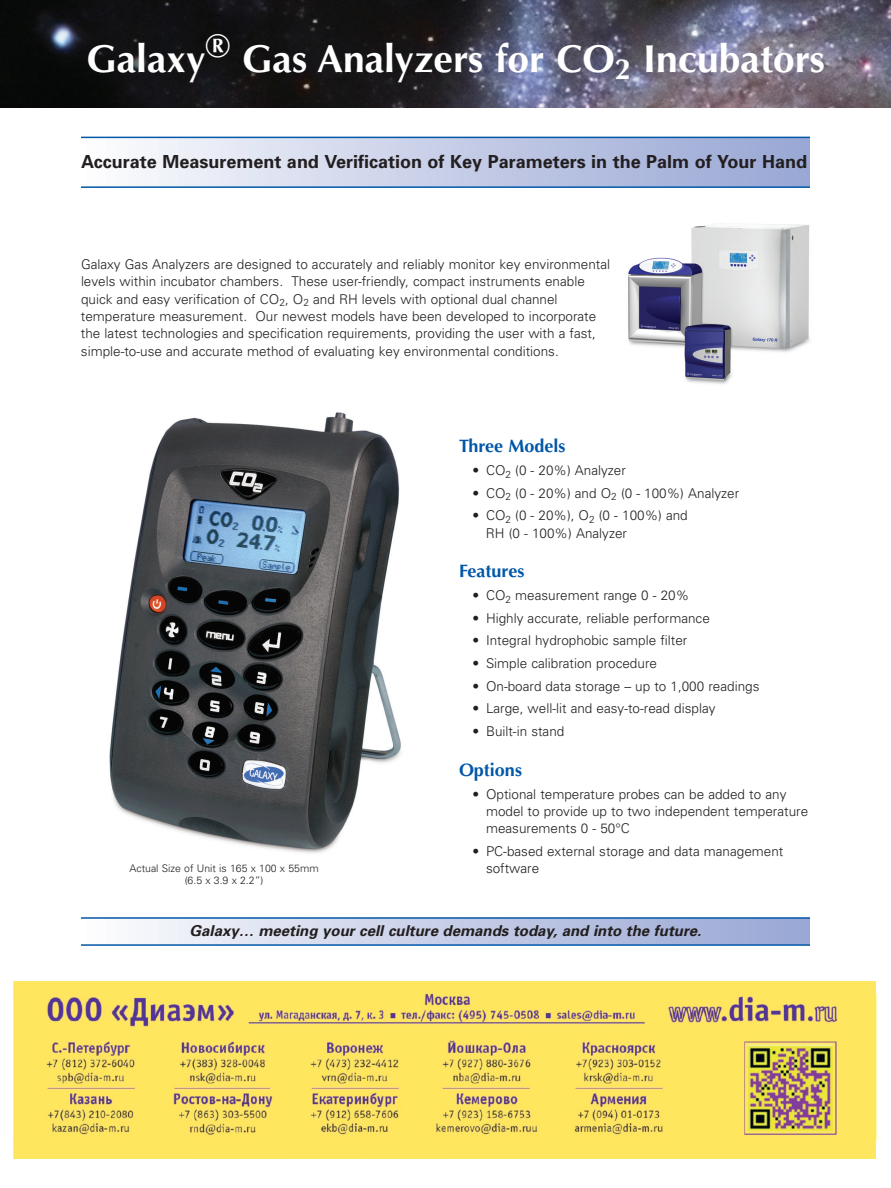
<style>
.page{position:relative;width:891px;height:1188px;background:#fff}
.page>*{position:absolute;margin:0;border:0;box-sizing:border-box;transform-origin:0 0}
.t1{font:700 39px "Optima";color:#fff}
.t2{font:700 18px "Univers";color:#231f20}
.t3{font:700 18px "Optima";color:#0157a8}
.t4{font:italic 700 15px "Univers";color:#231f20}
.t5{font:300 13.5px/17.2px "Univers";color:#231f20}
.t6{font:300 10.5px "Univers";color:#231f20}
</style>
<div class="page">
<img style="left:0;top:0;width:891px;height:108px">
<div style="left:81px;top:918px;width:729px;height:27px;background:linear-gradient(to right,#fbfbfe,#96a4d3)"></div>
<hr style="left:81px;top:944px;width:729px;height:2px;background:#0157a8">
<hr style="left:81px;top:917px;width:729px;height:2px;background:#0157a8">
<div style="left:81px;top:138px;width:729px;height:48px;background:linear-gradient(to right,#fbfbfe,#96a4d3)"></div>
<hr style="left:81px;top:186px;width:729px;height:2px;background:#0157a8">
<hr style="left:81px;top:137px;width:729px;height:1px;background:#0157a8">
<img style="left:628px;top:223px;width:182px;height:161px">
<div style="left:536px;top:978px;width:274px;height:87px;background:linear-gradient(to right,#fff,#fff)"></div>
<img style="left:109px;top:412px;width:292px;height:441px">
<img style="left:13px;top:982px;width:863px;height:176px">
<h1 class="t1" style="left:86px;top:42px;width:740px">Galaxy<sup>®</sup> Gas Analyzers for CO<sub>2</sub> Incubators</h1>
<h2 class="t2" style="left:81px;top:155px;width:728px">Accurate Measurement and Verification of Key Parameters in the Palm of Your Hand</h2>
<p class="t5" style="left:81px;top:257px;width:531px">Galaxy Gas Analyzers are designed to accurately and reliably monitor key environmental levels within incubator chambers. These user-friendly, compact instruments enable quick and easy verification of CO<sub>2</sub>, O<sub>2</sub> and RH levels with optional dual channel temperature measurement. Our newest models have been developed to incorporate the latest technologies and specification requirements, providing the user with a fast, simple-to-use and accurate method of evaluating key environmental conditions.</p>
<h2 class="t3" style="left:459px;top:439px;width:108px">Three Models</h2>
<p class="t5" style="left:472px;top:463px;width:155px">• CO<sub>2</sub> (0 - 20%) Analyzer</p>
<p class="t5" style="left:473px;top:485px;width:268px">• CO<sub>2</sub> (0 - 20%) and O<sub>2</sub> (0 - 100%) Analyzer</p>
<p class="t5" style="left:486px;top:508px;width:203px;text-indent:-13px">• CO<sub>2</sub> (0 - 20%), O<sub>2</sub> (0 - 100%) and<br>RH (0 - 100%) Analyzer</p>
<h2 class="t3" style="left:459px;top:564px;width:67px">Features</h2>
<p class="t5" style="left:472px;top:588px;width:218px">• CO<sub>2</sub> measurement range 0 - 20%</p>
<p class="t5" style="left:473px;top:611px;width:239px">• Highly accurate, reliable performance</p>
<p class="t5" style="left:473px;top:633px;width:216px">• Integral hydrophobic sample filter</p>
<p class="t5" style="left:473px;top:656px;width:186px">• Simple calibration procedure</p>
<p class="t5" style="left:473px;top:678px;width:288px">• On-board data storage – up to 1,000 readings</p>
<p class="t5" style="left:473px;top:701px;width:244px">• Large, well-lit and easy-to-read display</p>
<p class="t5" style="left:473px;top:724px;width:93px">• Built-in stand</p>
<h2 class="t3" style="left:459px;top:762px;width:65px">Options</h2>
<p class="t5" style="left:486px;top:786px;width:324px;text-indent:-14px">• Optional temperature probes can be added to any model to provide up to two independent temperature measurements 0 - 50°C</p>
<p class="t5" style="left:472px;top:843px;width:312px">• PC-based external storage and data management</p>
<p class="t6" style="left:129px;top:864px;width:191px">Actual Size of Unit is 165 x 100 x 55mm</p>
<p class="t5" style="left:486px;top:861px;width:55px">software</p>
<p class="t6" style="left:185px;top:877px;width:80px">(6.5 x 3.9 x 2.2”)</p>
<p class="t4" style="left:190px;top:925px;width:516px">Galaxy… meeting your cell culture demands today, and into the future.</p>
</div>
